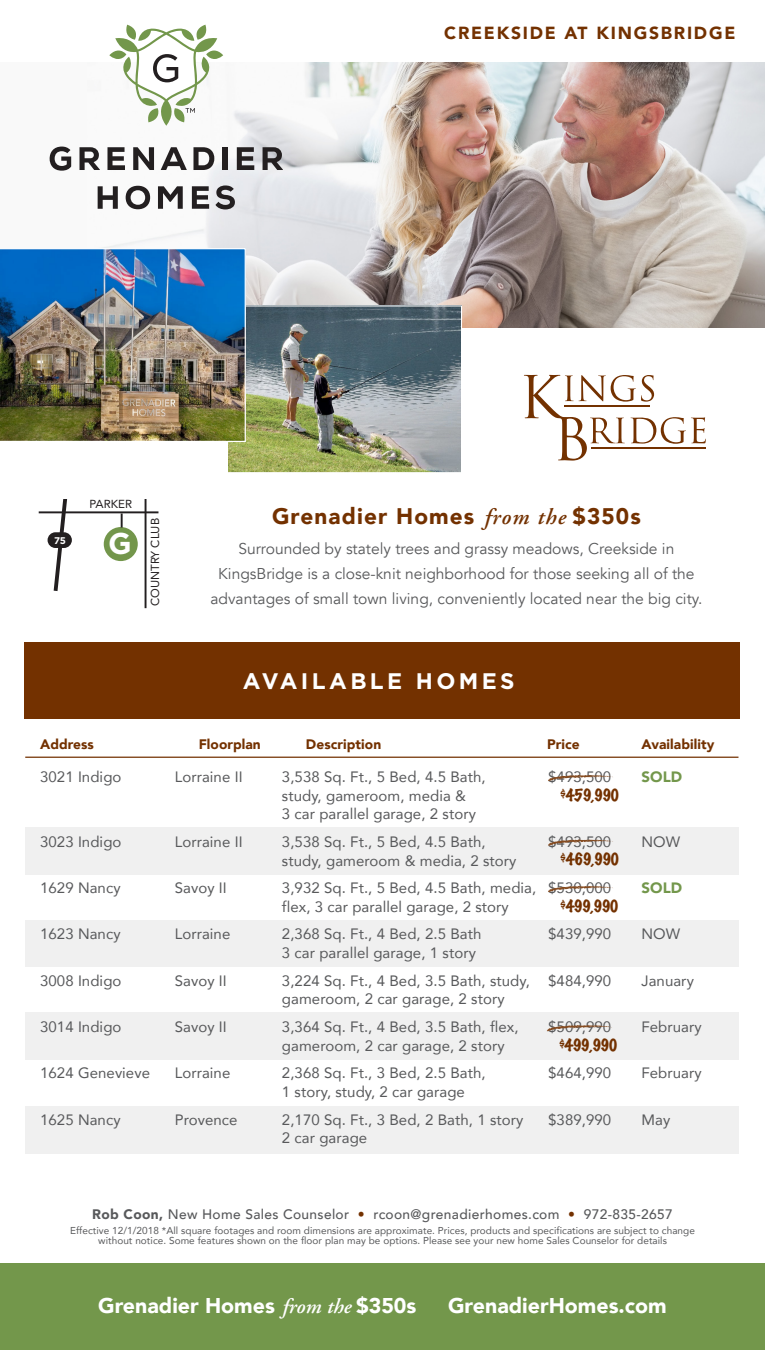
<style>
.page{position:relative;width:765px;height:1350px;background:#fff}
.page>*{position:absolute;margin:0;border:0;box-sizing:border-box;transform-origin:0 0}
.t1{font:700 30px "Gotham";color:#fff}
.t2{font:900 22.5px "Avenir";letter-spacing:.05em;color:#733100}
.t3{font:700 22.5px "Gotham";letter-spacing:.15em;color:#fff}
.t4{font:900 21.38px "Avenir";color:#fff}
.t5{font:900 17.5px "Avenir";letter-spacing:.1em;color:#733100}
.t6{font:15.62px/25px "Avenir";color:#58595b;text-align:center}
.t7{font:100 15.5px "Marker Felt";color:#733100;scale:1.08 1}
.t8{font:15px/18.8px "Avenir";letter-spacing:.005em;color:#58595b}
.t9{font:900 15px "Avenir";letter-spacing:.005em;color:#73974b}
.t10{font:500 13.75px "Avenir";letter-spacing:.025em;color:#58595b}
.t11{font:900 13.75px "Avenir";letter-spacing:.005em;color:#733100}
.t12{font:11.62px "Avenir";color:#231f20}
.t13{font:10px/10px "Avenir";letter-spacing:.005em;color:#58595b;text-align:center}
.t14{font:700 9.62px "Gotham";color:#fff}
.s1{font-size:15.5px}
.s2{font-family:"Adobe Garamond";font-weight:600;font-style:italic}
.s3{font-weight:900}
.s4{color:#733100}
.s5{font-family:"Adobe Garamond";font-weight:600;font-style:italic;font-size:21.12px}
</style>
<div class="page">
<div style="left:0;top:55px;width:91px;height:213px;background:#f9f9f9"></div>
<img style="left:97px;top:62px;width:668px;height:266px">
<div style="left:25px;top:643px;width:715px;height:76px;background:#733100"></div>
<div style="left:0;top:1263px;width:765px;height:87px;background:#73974b"></div>
<img style="left:228px;top:307px;width:232px;height:164px">
<div style="left:224px;top:305px;width:238px;height:168px;border:1px solid #fff"></div>
<div style="left:0;top:0;width:765px;height:62px;background:#fff"></div>
<svg style="left:50px;top:147px;width:21px;height:24px"></svg>
<svg style="left:80px;top:147px;width:20px;height:23px"></svg>
<svg style="left:107px;top:147px;width:18px;height:23px"></svg>
<svg style="left:133px;top:147px;width:21px;height:23px"></svg>
<svg style="left:161px;top:147px;width:26px;height:23px"></svg>
<svg style="left:193px;top:147px;width:21px;height:23px"></svg>
<div style="left:222px;top:147px;width:5px;height:23px;background:#231f20"></div>
<svg style="left:237px;top:147px;width:17px;height:23px"></svg>
<svg style="left:263px;top:147px;width:20px;height:23px"></svg>
<svg style="left:109px;top:25px;width:114px;height:101px"></svg>
<svg style="left:98px;top:186px;width:20px;height:23px"></svg>
<svg style="left:126px;top:186px;width:24px;height:23px"></svg>
<svg style="left:158px;top:186px;width:25px;height:23px"></svg>
<svg style="left:192px;top:186px;width:17px;height:23px"></svg>
<svg style="left:215px;top:185px;width:20px;height:24px"></svg>
<div style="left:25px;top:827px;width:714px;height:47px;background:#f0f0f0"></div>
<div style="left:25px;top:1012px;width:714px;height:47px;background:#f0f0f0"></div>
<div style="left:25px;top:1106px;width:714px;height:47px;background:#f0f0f0"></div>
<div style="left:25px;top:920px;width:714px;height:47px;background:#f0f0f0"></div>
<hr style="left:25px;top:756px;width:714px;height:2px;background:#733100">
<svg style="left:51px;top:499px;width:20px;height:92px"></svg>
<div style="left:104px;top:527px;width:34px;height:34px;background:#73964b;border-radius:50%"></div>
<div style="left:48px;top:532px;width:24px;height:16px;background:#231f20;border-radius:8px"></div>
<hr style="left:39px;top:511px;width:119px;height:2px;background:#231f20">
<hr style="left:145px;top:499px;width:2px;height:109px;background:#231f20">
<svg style="left:121px;top:513px;width:2px;height:14px"></svg>
<svg style="left:524px;top:375px;width:182px;height:85px"></svg>
<hr style="left:565px;top:405px;width:85px;height:1px;background:#733100">
<hr style="left:592px;top:447px;width:114px;height:1px;background:#733100">
<img style="left:0;top:248px;width:246px;height:194px">
<svg style="left:547px;top:1025px;width:65px;height:6px"></svg>
<svg style="left:548px;top:775px;width:65px;height:6px"></svg>
<svg style="left:548px;top:839px;width:65px;height:6px"></svg>
<svg style="left:548px;top:886px;width:65px;height:6px"></svg>
<p class="t5" style="left:444px;top:18px;width:293px">CREEKSIDE AT KINGSBRIDGE</p>
<p class="t14" style="left:43px;top:534px;width:24px"><span class="s1">5</span>75</p>
<p class="t12" style="left:90px;top:494px;width:44px">PARKER</p>
<h1 class="t1" style="left:108px;top:524px;width:25px">G</h1>
<p class="t12" style="left:146px;top:606px;width:90px;rotate:-90deg">COUNTRY CLUB</p>
<h2 class="t2" style="left:272px;top:497px;width:370px">Grenadier Homes <span class="s2">from the</span> $350s</h2>
<p class="t6" style="left:210px;top:536px;width:493px">Surrounded by stately trees and grassy meadows, Creekside in<br>KingsBridge is a close-knit neighborhood for those seeking all of the advantages of small town living, conveniently located near the big city.</p>
<h2 class="t3" style="left:243px;top:666px;width:273px">AVAILABLE HOMES</h2>
<p class="t11" style="left:40px;top:733px;width:55px">Address</p>
<p class="t11" style="left:199px;top:733px;width:64px">Floorplan</p>
<p class="t11" style="left:306px;top:733px;width:77px">Description</p>
<p class="t11" style="left:547px;top:733px;width:34px">Price</p>
<p class="t11" style="left:641px;top:733px;width:74px">Availability</p>
<p class="t8" style="left:40px;top:767px;width:83px">3021 Indigo</p>
<p class="t8" style="left:175px;top:767px;width:69px">Lorraine II</p>
<p class="t8" style="left:282px;top:767px;width:205px">3,538 Sq. Ft., 5 Bed, 4.5 Bath,</p>
<p class="t8" style="left:548px;top:767px;width:65px">$493,500</p>
<p class="t9" style="left:641px;top:764px;width:42px">SOLD</p>
<p class="t8" style="left:282px;top:785px;width:195px">study, gameroom, media &amp;<br>3 car parallel garage, 2 story</p>
<p class="t8" style="left:40px;top:832px;width:83px">3023 Indigo</p>
<p class="t8" style="left:175px;top:832px;width:69px">Lorraine II</p>
<p class="t8" style="left:282px;top:832px;width:205px">3,538 Sq. Ft., 5 Bed, 4.5 Bath,</p>
<p class="t8" style="left:548px;top:832px;width:65px">$493,500</p>
<p class="t8" style="left:641px;top:832px;width:40px">NOW</p>
<p class="t8" style="left:282px;top:850px;width:236px">study, gameroom &amp; media, 2 story</p>
<p class="t8" style="left:40px;top:878px;width:82px">1629 Nancy</p>
<p class="t8" style="left:175px;top:878px;width:53px">Savoy II</p>
<p class="t8" style="left:282px;top:878px;width:331px">3,932 Sq. Ft., 5 Bed, 4.5 Bath, media, $530,000</p>
<p class="t9" style="left:641px;top:875px;width:42px">SOLD</p>
<p class="t8" style="left:282px;top:897px;width:228px">flex, 3 car parallel garage, 2 story</p>
<p class="t8" style="left:40px;top:924px;width:82px">1623 Nancy</p>
<p class="t8" style="left:175px;top:924px;width:57px">Lorraine</p>
<p class="t8" style="left:282px;top:924px;width:201px">2,368 Sq. Ft., 4 Bed, 2.5 Bath</p>
<p class="t8" style="left:548px;top:924px;width:65px">$439,990</p>
<p class="t8" style="left:641px;top:924px;width:40px">NOW</p>
<p class="t8" style="left:282px;top:943px;width:195px">3 car parallel garage, 1 story</p>
<p class="t8" style="left:40px;top:970px;width:83px">3008 Indigo</p>
<p class="t8" style="left:175px;top:970px;width:53px">Savoy II</p>
<p class="t8" style="left:282px;top:970px;width:331px">3,224 Sq. Ft., 4 Bed, 3.5 Bath, study, $484,990</p>
<p class="t8" style="left:641px;top:970px;width:54px">January</p>
<p class="t8" style="left:282px;top:989px;width:224px">gameroom, 2 car garage, 2 story</p>
<p class="t8" style="left:40px;top:1017px;width:83px">3014 Indigo</p>
<p class="t8" style="left:175px;top:1017px;width:53px">Savoy II</p>
<p class="t8" style="left:282px;top:1017px;width:238px">3,364 Sq. Ft., 4 Bed, 3.5 Bath, flex,</p>
<p class="t8" style="left:548px;top:1017px;width:65px">$509,990</p>
<p class="t8" style="left:641px;top:1017px;width:62px">February</p>
<p class="t8" style="left:282px;top:1035px;width:224px">gameroom, 2 car garage, 2 story</p>
<p class="t8" style="left:40px;top:1063px;width:111px">1624 Genevieve</p>
<p class="t8" style="left:175px;top:1063px;width:57px">Lorraine</p>
<p class="t8" style="left:282px;top:1063px;width:205px">2,368 Sq. Ft., 3 Bed, 2.5 Bath,</p>
<p class="t8" style="left:548px;top:1063px;width:65px">$464,990</p>
<p class="t8" style="left:641px;top:1063px;width:62px">February</p>
<p class="t8" style="left:282px;top:1082px;width:184px">1 story, study, 2 car garage</p>
<p class="t8" style="left:40px;top:1109px;width:82px">1625 Nancy</p>
<p class="t8" style="left:175px;top:1109px;width:64px">Provence</p>
<p class="t8" style="left:282px;top:1109px;width:243px">2,170 Sq. Ft., 3 Bed, 2 Bath, 1 story</p>
<p class="t8" style="left:548px;top:1109px;width:65px">$389,990</p>
<p class="t8" style="left:641px;top:1109px;width:30px">May</p>
<p class="t8" style="left:282px;top:1128px;width:87px">2 car garage</p>
<p class="t7" style="left:561px;top:788px;width:55px">$459,990</p>
<p class="t7" style="left:561px;top:852px;width:55px">$469,990</p>
<p class="t7" style="left:561px;top:899px;width:55px">$499,990</p>
<p class="t7" style="left:560px;top:1038px;width:55px">$499,990</p>
<p class="t10" style="left:92px;top:1202px;width:582px"><span class="s3">Rob Coon,</span> New Home Sales Counselor <span class="s4">•</span> rcoon@grenadierhomes.com <span class="s4">•</span> 972-835-2657</p>
<p class="t13" style="left:70px;top:1225px;width:626px">Effective 12/1/2018 *All square footages and room dimensions are approximate. Prices, products and specifications are subject to change without notice. Some features shown on the floor plan may be options. Please see your new home Sales Counselor for details</p>
<h3 class="t4" style="left:98px;top:1286px;width:320px">Grenadier Homes <span class="s5">from the</span> $350s</h3>
<h3 class="t4" style="left:448px;top:1286px;width:220px">GrenadierHomes.com</h3>
</div>
